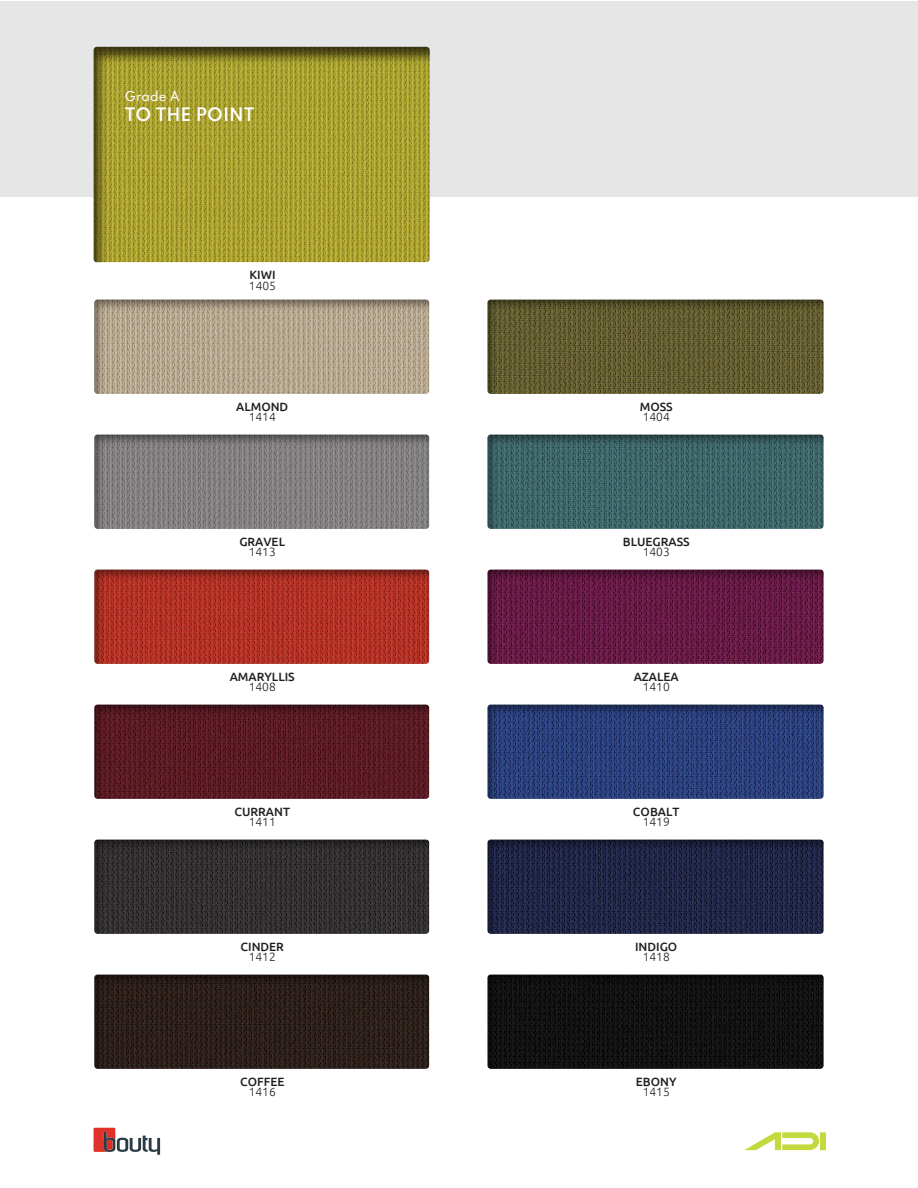
<style>
.page{position:relative;width:918px;height:1188px;background:#fff}
.page>*{position:absolute;margin:0;border:0;box-sizing:border-box;transform-origin:0 0}
.t1{font:600 16.5px "Spartan";color:#fff}
.t2{font:500 12px "Ubuntu";color:#231f20}
.t3{font:300 12px "Ubuntu";color:#231f20}
.t4{font:500 12px "Spartan";color:#fff}
</style>
<div class="page">
<div style="left:0;top:2px;width:918px;height:195px;background:#e6e6e6"></div>
<div style="left:93px;top:46px;width:339px;height:219px;background:#231f20;opacity:.75"></div>
<div style="left:94px;top:298px;width:337px;height:98px;background:#231f20;opacity:.5"></div>
<div style="left:487px;top:298px;width:339px;height:98px;background:#231f20;opacity:.5"></div>
<div style="left:94px;top:433px;width:337px;height:98px;background:#231f20;opacity:.5"></div>
<div style="left:487px;top:433px;width:339px;height:98px;background:#231f20;opacity:.5"></div>
<div style="left:94px;top:568px;width:337px;height:98px;background:#231f20;opacity:.5"></div>
<div style="left:487px;top:568px;width:339px;height:98px;background:#231f20;opacity:.5"></div>
<div style="left:94px;top:703px;width:337px;height:97px;background:#231f20;opacity:.5"></div>
<div style="left:487px;top:703px;width:339px;height:97px;background:#231f20;opacity:.5"></div>
<div style="left:94px;top:838px;width:337px;height:97px;background:#231f20;opacity:.5"></div>
<div style="left:487px;top:838px;width:339px;height:97px;background:#231f20;opacity:.5"></div>
<div style="left:94px;top:973px;width:337px;height:97px;background:#231f20;opacity:.5"></div>
<div style="left:487px;top:973px;width:339px;height:97px;background:#231f20;opacity:.5"></div>
<svg style="left:94px;top:1128px;width:66px;height:27px"></svg>
<div style="left:107px;top:1140px;width:6px;height:10px;background:#de2b26;border-radius:3px"></div>
<div style="left:820px;top:1132px;width:6px;height:18px;background:#c4d93d"></div>
<svg style="left:744px;top:1132px;width:75px;height:18px"></svg>
<p class="t4" style="left:125px;top:88px;width:56px">Grade A</p>
<p class="t1" style="left:125px;top:102px;width:131px">TO THE POINT</p>
<p class="t2" style="left:249px;top:267px;width:28px">KIWI</p>
<p class="t3" style="left:249px;top:278px;width:29px">1405</p>
<p class="t2" style="left:236px;top:399px;width:54px">ALMOND</p>
<p class="t3" style="left:249px;top:410px;width:29px">1414</p>
<p class="t2" style="left:239px;top:534px;width:47px">GRAVEL</p>
<p class="t3" style="left:249px;top:545px;width:29px">1413</p>
<p class="t2" style="left:230px;top:669px;width:67px">AMARYLLIS</p>
<p class="t3" style="left:249px;top:680px;width:29px">1408</p>
<p class="t2" style="left:234px;top:804px;width:57px">CURRANT</p>
<p class="t3" style="left:249px;top:815px;width:29px">1411</p>
<p class="t2" style="left:241px;top:939px;width:45px">CINDER</p>
<p class="t3" style="left:249px;top:950px;width:29px">1412</p>
<p class="t2" style="left:240px;top:1074px;width:46px">COFFEE</p>
<p class="t3" style="left:249px;top:1085px;width:29px">1416</p>
<p class="t2" style="left:640px;top:399px;width:34px">MOSS</p>
<p class="t3" style="left:643px;top:410px;width:29px">1404</p>
<p class="t2" style="left:623px;top:534px;width:68px">BLUEGRASS</p>
<p class="t3" style="left:643px;top:545px;width:29px">1403</p>
<p class="t2" style="left:634px;top:669px;width:47px">AZALEA</p>
<p class="t3" style="left:643px;top:680px;width:29px">1410</p>
<p class="t2" style="left:633px;top:804px;width:48px">COBALT</p>
<p class="t3" style="left:643px;top:815px;width:29px">1419</p>
<p class="t2" style="left:635px;top:939px;width:44px">INDIGO</p>
<p class="t3" style="left:643px;top:950px;width:29px">1418</p>
<p class="t2" style="left:636px;top:1074px;width:42px">EBONY</p>
<p class="t3" style="left:643px;top:1085px;width:29px">1415</p>
</div>
